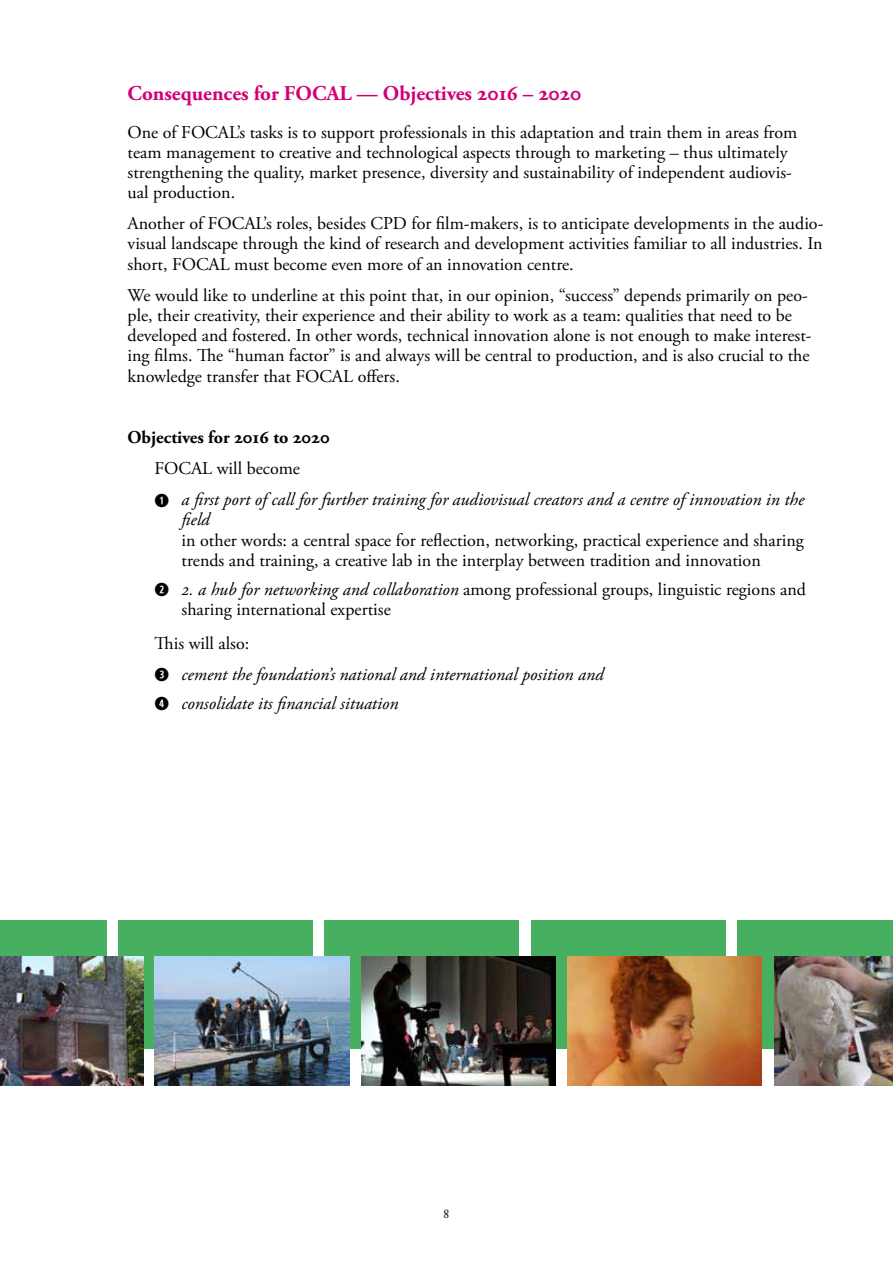
<style>
.page{position:relative;width:893px;height:1263px;background:#fff}
.page>*{position:absolute;margin:0;border:0;box-sizing:border-box;transform-origin:0 0}
.t1{font:700 21px "Adobe Garamond Pro";color:#d20075}
.t2{font:18px/20.2px "Adobe Garamond Pro";color:#000}
.t3{font:italic 18px/30.9px "Adobe Garamond Pro";color:#000}
.t4{font:700 18px "Adobe Garamond Pro";color:#000}
.t5{font:13.5px "Adobe Garamond Pro";color:#000}
.s1{font-style:normal}
.s2{font-family:"Combi Numerals Ltd";font-style:normal}
.s3{font-family:"Combi Numerals Ltd"}
.s4{font-style:italic}
</style>
<div class="page">
<div style="left:737px;top:919px;width:156px;height:129px;background:#47af60"></div>
<img style="left:774px;top:956px;width:119px;height:129px">
<div style="left:531px;top:919px;width:194px;height:129px;background:#47af60"></div>
<img style="left:568px;top:956px;width:194px;height:129px">
<div style="left:325px;top:919px;width:194px;height:129px;background:#47af60"></div>
<img style="left:361px;top:956px;width:195px;height:129px">
<div style="left:118px;top:919px;width:194px;height:129px;background:#47af60"></div>
<img style="left:155px;top:956px;width:194px;height:129px">
<div style="left:0;top:919px;width:107px;height:129px;background:#47af60"></div>
<img style="left:0;top:956px;width:143px;height:129px">
<p class="t1" style="left:128px;top:81px;width:455px">Consequences for FOCAL — Objectives 2016 – 2020</p>
<p class="t2" style="left:128px;top:122px;width:671px">One of FOCAL’s tasks is to support professionals in this adaptation and train them in areas from team management to creative and technological aspects through to marketing – thus ultimately strengthening the quality, market presence, diversity and sustainability of independent audiovis&shy;ual production.</p>
<p class="t2" style="left:128px;top:214px;width:697px;text-align:justify">Another of FOCAL’s roles, besides CPD for film-makers, is to anticipate developments in the audio&shy;visual landscape through the kind of research and development activities familiar to all industries. In short, FOCAL must become even more of an innovation centre.</p>
<p class="t2" style="left:128px;top:285px;width:686px">We would like to underline at this point that, in our opinion, “success” depends primarily on peo&shy;ple, their creativity, their experience and their ability to work as a team: qualities that need to be developed and fostered. In other words, technical innovation alone is not enough to make interest&shy;ing films. The “human factor” is and always will be central to production, and is also crucial to the knowledge transfer that FOCAL offers.</p>
<p class="t4" style="left:128px;top:427px;width:204px">Objectives for 2016 to 2020</p>
<p class="t3" style="left:155px;top:454px;width:651px"><span class="s1">FOCAL will become<br></span><span class="s2">1</span> a first port of call for further training for audiovisual creators and a centre of innovation in the</p>
<p class="t3" style="left:182px;top:505px;width:30px">field</p>
<p class="t2" style="left:182px;top:530px;width:624px">in other words: a central space for reflection, networking, practical experience and sharing trends and training, a creative lab in the interplay between tradition and innovation</p>
<p class="t2" style="left:182px;top:579px;width:626px;text-indent:-27px"><span class="s3">2</span> <span class="s4">2. a hub for networking and collaboration</span> among professional groups, linguistic regions and sharing international expertise</p>
<p class="t3" style="left:155px;top:628px;width:450px"><span class="s1">This will also:<br></span><span class="s2">3</span> cement the foundation’s national and international position and</p>
<p class="t3" style="left:155px;top:688px;width:245px"><span class="s2">4</span> consolidate its financial situation</p>
<p class="t5" style="left:444px;top:1205px;width:7px">8</p>
</div>
